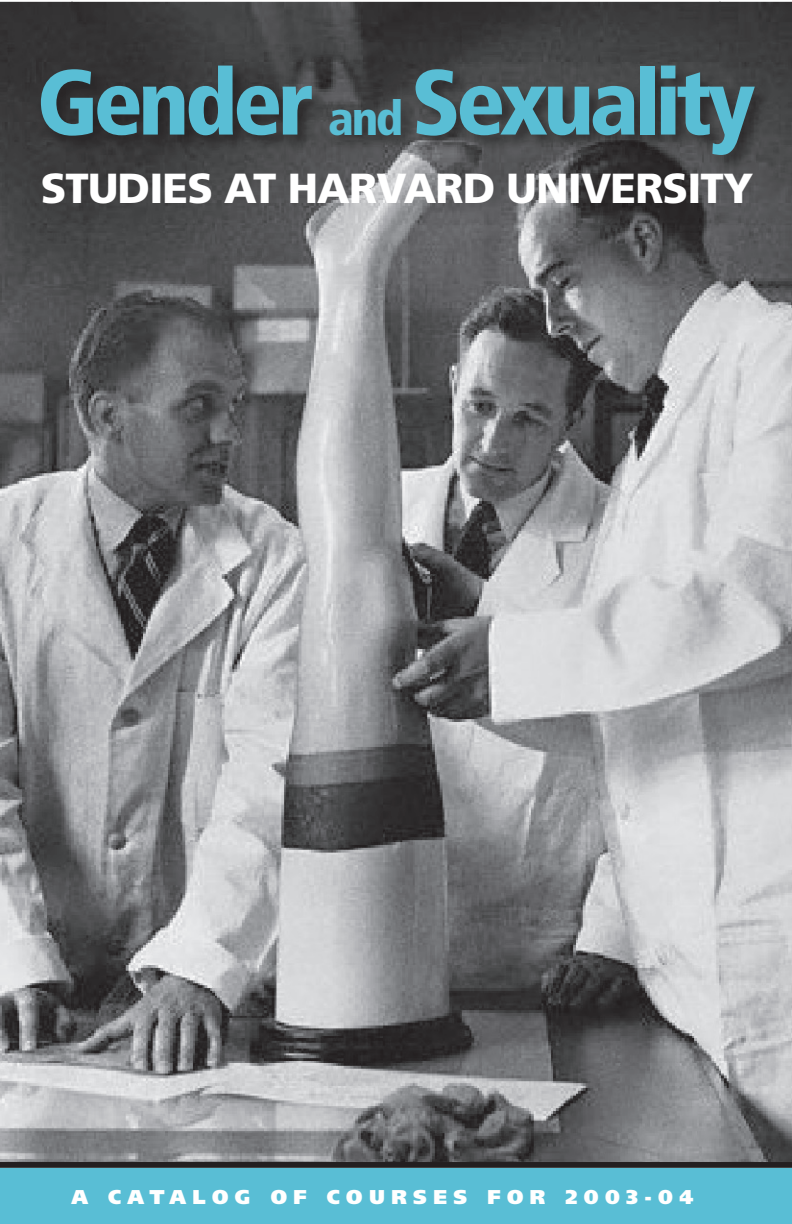
<style>
.page{position:relative;width:792px;height:1224px;background:#fff}
.page>*{position:absolute;margin:0;border:0;box-sizing:border-box;transform-origin:0 0}
.t1{font:900 condensed 92px "Frutiger";letter-spacing:-.05em;color:#59bed5}
.t2{font:900 42px "Frutiger";letter-spacing:-.02em;color:#fff}
.t3{font:900 20px "Frutiger";letter-spacing:.32em;color:#fff}
.s1{font-size:48px}
</style>
<div class="page">
<img style="left:0;top:287px;width:792px;height:875px">
<img style="left:0;top:145px;width:792px;height:142px">
<div style="left:0;top:2px;width:71px;height:143px;background:#353435"></div>
<img style="left:721px;top:2px;width:71px;height:143px">
<img style="left:71px;top:2px;width:650px;height:59px">
<img style="left:37px;top:61px;width:737px;height:115px">
<div style="left:0;top:1168px;width:792px;height:56px;background:#59bed5"></div>
<div style="left:0;top:1162px;width:792px;height:5px;background:#231f20"></div>
<svg style="left:0;top:1167px;width:792px;height:1px"></svg>
<h1 class="t1" style="left:37px;top:47px;width:720px">Gender <span class="s1">and</span> Sexuality</h1>
<h2 class="t2" style="left:41px;top:163px;width:714px">STUDIES AT HARVARD UNIVERSITY</h2>
<p class="t3" style="left:71px;top:1185px;width:624px">A CATALOG OF COURSES FOR 2003-04</p>
</div>
